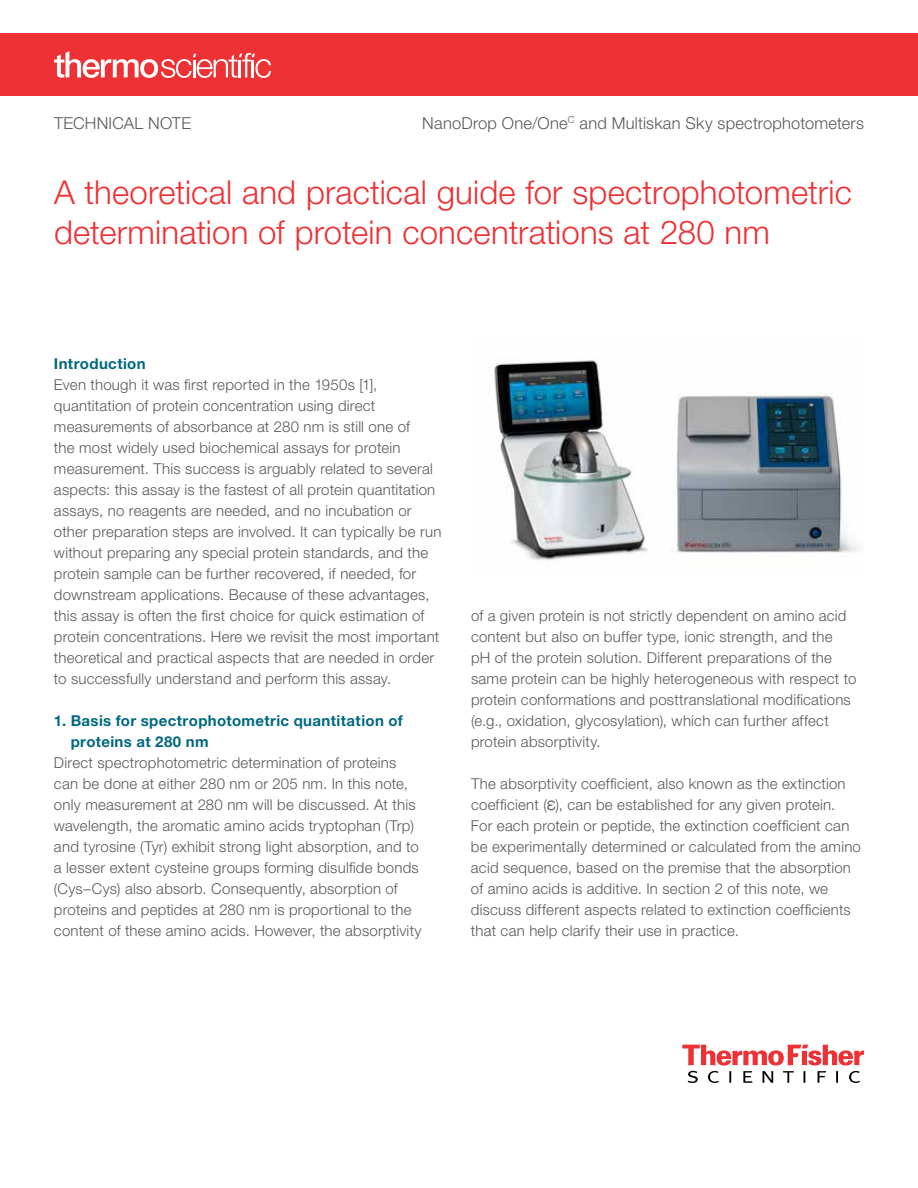
<style>
.page{position:relative;width:918px;height:1188px;background:#fff}
.page>*{position:absolute;margin:0;border:0;box-sizing:border-box;transform-origin:0 0}
.t1{font:300 33px/40.5px "Helvetica Neue LT Std";letter-spacing:.005em;color:#ee3134}
.t2{font:300 16.5px "Helvetica Neue LT Std";letter-spacing:.01em;color:#58595b}
.t3{font:300 15px/21px "Helvetica Neue LT Std";letter-spacing:.015em;color:#58595b}
.t4{font:700 15px/21px "Helvetica Neue LT Std";letter-spacing:.025em;color:#006880}
.s1{font-family:"Helvetica Neue";font-size:18px}
</style>
<div class="page">
<img style="left:488px;top:360px;width:371px;height:202px">
<svg style="left:682px;top:1045px;width:182px;height:38px"></svg>
<div style="left:0;top:33px;width:918px;height:63px;background:#ee3134"></div>
<svg style="left:54px;top:51px;width:217px;height:27px"></svg>
<p class="t2" style="left:54px;top:113px;width:139px">TECHNICAL NOTE</p>
<p class="t2" style="left:422px;top:113px;width:443px">NanoDrop One/One<sup>C</sup> and Multiskan Sky spectrophotometers</p>
<h1 class="t1" style="left:54px;top:171px;width:799px">A theoretical and practical guide for spectrophotometric determination of protein concentrations at 280 nm</h1>
<p class="t4" style="left:54px;top:353px;width:93px">Introduction</p>
<p class="t3" style="left:54px;top:374px;width:389px">Even though it was first reported in the 1950s [1], quantitation of protein concentration using direct measurements of absorbance at 280 nm is still one of<br>the most widely used biochemical assays for protein measurement. This success is arguably related to several aspects: this assay is the fastest of all protein quantitation assays, no reagents are needed, and no incubation or other preparation steps are involved. It can typically be run without preparing any special protein standards, and the protein sample can be further recovered, if needed, for downstream applications. Because of these advantages, this assay is often the first choice for quick estimation of protein concentrations. Here we revisit the most important theoretical and practical aspects that are needed in order to successfully understand and perform this assay.</p>
<p class="t4" style="left:71px;top:710px;width:334px;text-indent:-17px">1. Basis for spectrophotometric quantitation of proteins at 280 nm</p>
<p class="t3" style="left:54px;top:752px;width:369px">Direct spectrophotometric determination of proteins can be done at either 280 nm or 205 nm. In this note, only measurement at 280 nm will be discussed. At this wavelength, the aromatic amino acids tryptophan (Trp) and tyrosine (Tyr) exhibit strong light absorption, and to a lesser extent cysteine groups forming disulfide bonds (Cys–Cys) also absorb. Consequently, absorption of proteins and peptides at 280 nm is proportional to the content of these amino acids. However, the absorptivity</p>
<p class="t3" style="left:471px;top:605px;width:387px">of a given protein is not strictly dependent on amino acid content but also on buffer type, ionic strength, and the<br>pH of the protein solution. Different preparations of the same protein can be highly heterogeneous with respect to protein conformations and posttranslational modifications (e.g., oxidation, glycosylation), which can further affect protein absorptivity.</p>
<p class="t3" style="left:471px;top:773px;width:391px">The absorptivity coefficient, also known as the extinction coefficient (<span class="s1">ε</span>), can be established for any given protein.<br>For each protein or peptide, the extinction coefficient can be experimentally determined or calculated from the amino acid sequence, based on the premise that the absorption of amino acids is additive. In section 2 of this note, we discuss different aspects related to extinction coefficients that can help clarify their use in practice.</p>
</div>
